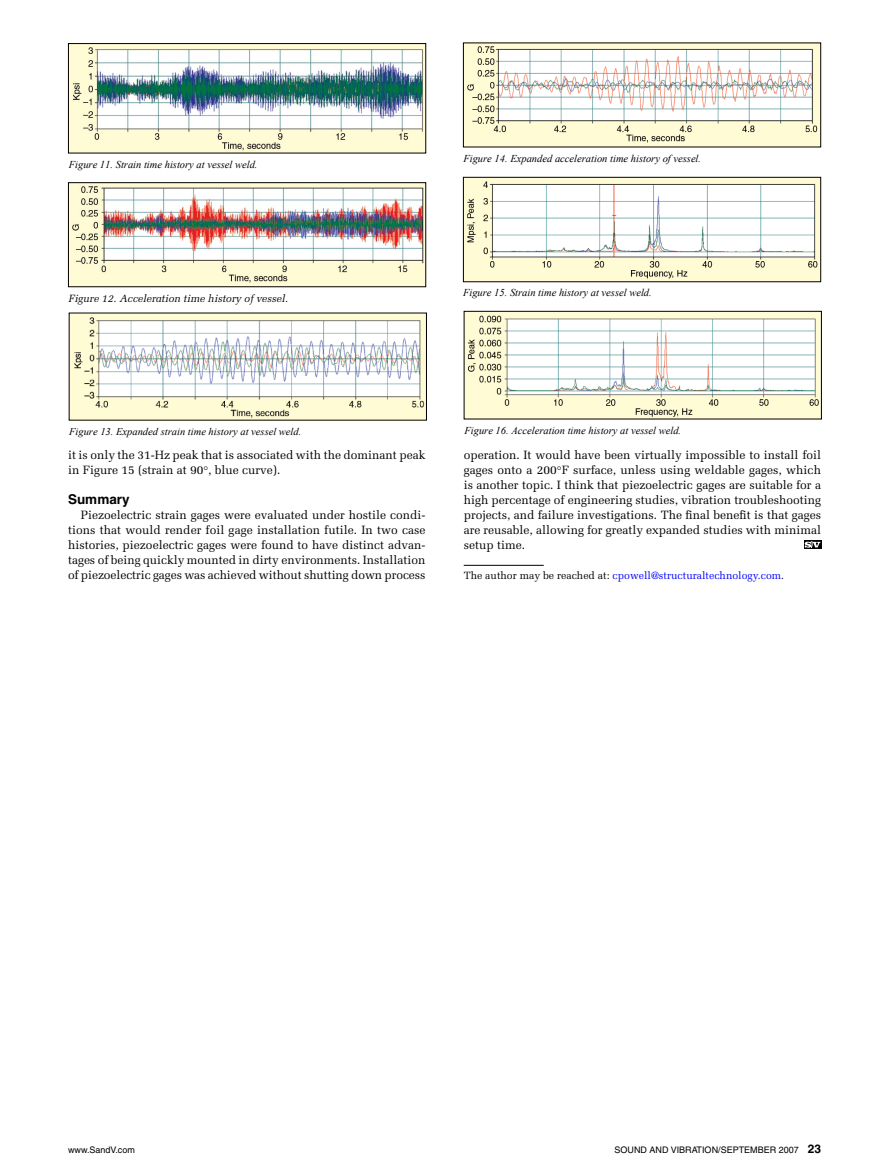
<style>
.page{position:relative;width:878px;height:1175px;background:#fff}
.page>*{position:absolute;margin:0;border:0;box-sizing:border-box;transform-origin:0 0}
.t1{font:700 13.5px "Helvetica";color:#000}
.t2{font:12px/15px "Melior";color:#000;text-align:justify}
.t3{font:italic 10.5px "Times New Roman";color:#000}
.t4{font:10.5px "Melior";color:#00f}
.t5{font:italic 10.5px "Melior";color:#000}
.t6{font:italic 10.2px "Times New Roman";color:#000}
.t7{font:9px "Helvetica";color:#000}
.s1{color:#000}
.s2{font-weight:700;font-size:12px}
</style>
<div class="page">
<img style="left:70px;top:45px;width:354px;height:106px">
<div style="left:68px;top:43px;width:358px;height:110px;border:1px solid #000"></div>
<img style="left:70px;top:184px;width:354px;height:101px">
<div style="left:68px;top:182px;width:358px;height:105px;border:1px solid #000"></div>
<img style="left:71px;top:315px;width:354px;height:103px">
<img style="left:465px;top:45px;width:354px;height:100px">
<img style="left:465px;top:179px;width:354px;height:101px">
<div style="left:463px;top:177px;width:358px;height:105px;border:1px solid #000"></div>
<img style="left:465px;top:313px;width:354px;height:104px">
<div style="left:463px;top:311px;width:358px;height:108px;border:1px solid #000"></div>
<hr style="left:463px;top:565px;width:80px;height:1px;background:#000">
<div style="left:804px;top:540px;width:17px;height:9px;background:#000"></div>
<svg style="left:804px;top:541px;width:16px;height:7px"></svg>
<p class="t3" style="left:69px;top:157px;width:190px">Figure 11. Strain time history at vessel weld.</p>
<p class="t5" style="left:68px;top:292px;width:221px">Figure 12. Acceleration time history of vessel.</p>
<p class="t3" style="left:463px;top:151px;width:239px">Figure 14. Expanded acceleration time history of vessel.</p>
<p class="t3" style="left:463px;top:285px;width:190px">Figure 15. Strain time history at vessel weld.</p>
<p class="t6" style="left:69px;top:424px;width:234px">Figure 13. Expanded strain time history at vessel weld.</p>
<p class="t2" style="left:68px;top:447px;width:359px">it is only the 31-Hz peak that is associated with the dominant peak in Figure 15 (strain at 90°, blue curve).</p>
<p class="t1" style="left:68px;top:491px;width:63px">Summary</p>
<p class="t2" style="left:68px;top:507px;width:359px;text-indent:13px">Piezoelectric strain gages were evaluated under hostile condi&shy;tions that would render foil gage installation futile. In two case histories, piezoelectric gages were found to have distinct advan&shy;tages of being quickly mounted in dirty environments. Installation of piezoelectric gages was achieved without shutting down process</p>
<p class="t3" style="left:464px;top:423px;width:218px">Figure 16. Acceleration time history at vessel weld.</p>
<p class="t2" style="left:463px;top:447px;width:359px">operation. It would have been virtually impossible to install foil gages onto a 200°F surface, unless using weldable gages, which is another topic. I think that piezoelectric gages are suitable for a high percentage of engineering studies, vibration troubleshooting projects, and failure investigations. The final benefit is that gages are reusable, allowing for greatly expanded studies with minimal setup time.</p>
<p class="t4" style="left:463px;top:569px;width:322px"><span class="s1">The author may be reached at:</span> cpowell@structuraltechnology.com<span class="s1">.</span></p>
<p class="t7" style="left:68px;top:1144px;width:68px">www.SandV.com</p>
<p class="t7" style="left:614px;top:1144px;width:208px">SOUND AND VIBRATION/SEPTEMBER 2007 <span class="s2">23</span></p>
</div>
